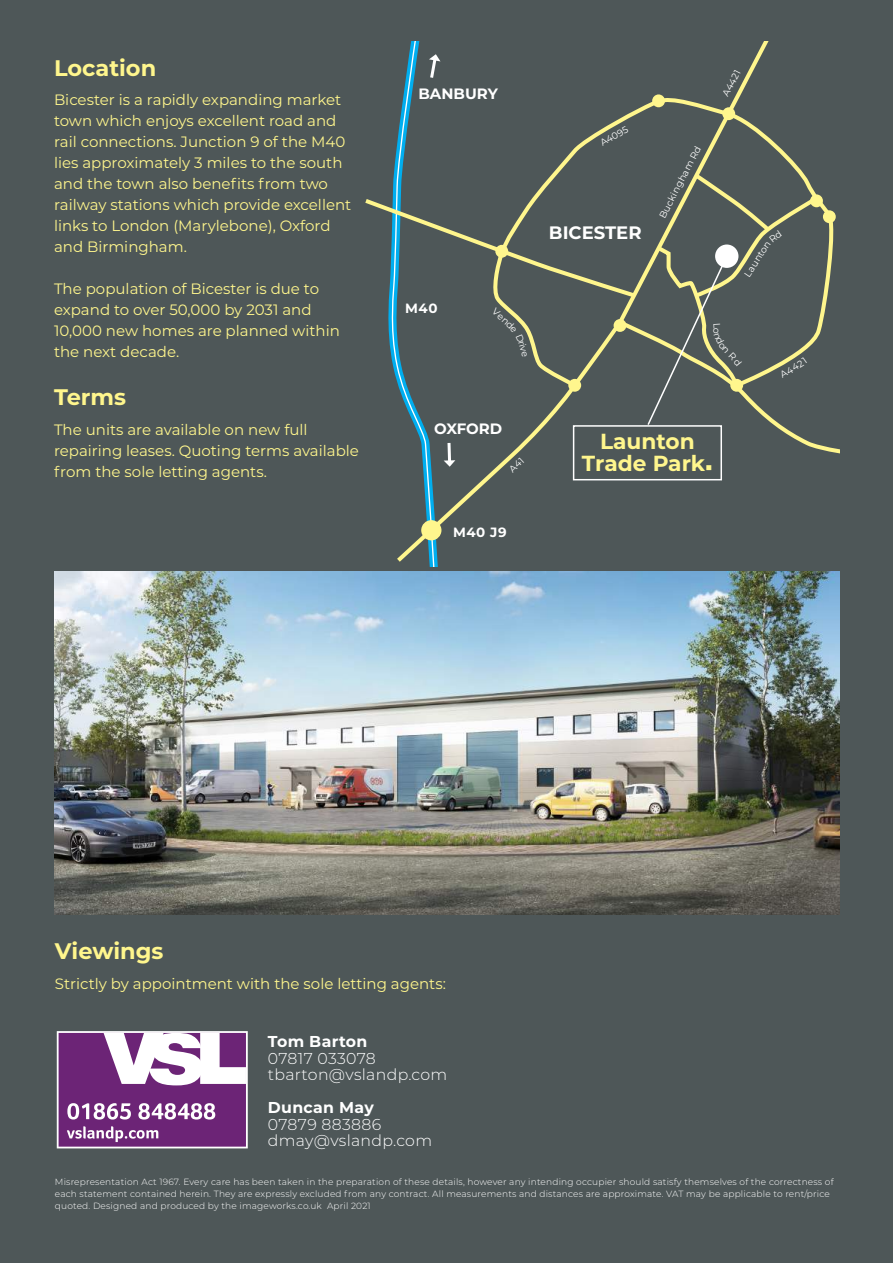
<style>
.page{position:relative;width:893px;height:1263px;background:#4e5758}
.page>*{position:absolute;margin:0;border:0;box-sizing:border-box;transform-origin:0 0}
.t1{font:700 22.5px "Montserrat";color:#fff68d}
.t2{font:700 21.75px/21.8px "Montserrat";color:#fff68d;text-align:center}
.t3{font:700 18px "Montserrat";color:#fff}
.t4{font:300 15.75px/16.5px "Montserrat";letter-spacing:.02em;color:#fff}
.t5{font:700 15.75px "Montserrat";letter-spacing:.02em;color:#fff}
.t6{font:15px/21px "Montserrat";color:#fff68d}
.t7{font:700 15px "Montserrat";color:#fff}
.t8{font:700 13.5px "Montserrat";letter-spacing:.04em;color:#fff}
.t9{font:9.45px "Montserrat";color:#fff}
.t10{font:300 9px/12px "Montserrat";letter-spacing:.02em;color:#fff}
.s1{font-size:12.75px}
</style>
<div class="page">
<img style="left:55px;top:572px;width:785px;height:343px">
<svg style="left:57px;top:1031px;width:191px;height:117px;background:#9d6da3"></svg>
<svg style="left:638px;top:162px;width:202px;height:292px"></svg>
<svg style="left:638px;top:41px;width:156px;height:287px"></svg>
<div style="left:722px;top:107px;width:13px;height:13px;background:#fff68d;border-radius:50%"></div>
<svg style="left:810px;top:194px;width:13px;height:13px"></svg>
<div style="left:823px;top:210px;width:13px;height:13px;background:#fff68d;border-radius:50%"></div>
<div style="left:652px;top:94px;width:13px;height:13px;background:#fff68d;border-radius:50%"></div>
<div style="left:573px;top:425px;width:149px;height:55px;border:2px solid #fff"></div>
<svg style="left:365px;top:41px;width:273px;height:525px"></svg>
<svg style="left:646px;top:172px;width:174px;height:255px"></svg>
<h1 class="t1" style="left:54px;top:52px;width:104px">Location</h1>
<p class="t6" style="left:54px;top:89px;width:299px">Bicester is a rapidly expanding market town which enjoys excellent road and rail connections. Junction 9 of the M40 lies approximately 3 miles to the south and the town also benefits from two railway stations which provide excellent links to London (Marylebone), Oxford and Birmingham.</p>
<p class="t6" style="left:54px;top:278px;width:287px">The population of Bicester is due to expand to over 50,000 by 2031 and<br>10,000 new homes are planned within the next decade.</p>
<h1 class="t1" style="left:54px;top:381px;width:74px">Terms</h1>
<p class="t6" style="left:54px;top:418px;width:306px">The units are available on new full repairing leases. Quoting terms available from the sole letting agents.</p>
<p class="t7" style="left:418px;top:82px;width:81px">BANBURY</p>
<p class="t8" style="left:405px;top:298px;width:34px">M40</p>
<p class="t7" style="left:434px;top:418px;width:70px">OXFORD</p>
<p class="t8" style="left:453px;top:523px;width:55px">M40 J9</p>
<p class="t3" style="left:549px;top:220px;width:94px">BICESTER</p>
<p class="t9" style="left:656px;top:215px;width:81px;rotate:-63deg">Buckingham Rd</p>
<p class="t9" style="left:719px;top:93px;width:30px;rotate:-63deg">A4421</p>
<h2 class="t2" style="left:582px;top:429px;width:132px">Launton<br>Trade Park<span class="s1">■</span></h2>
<h1 class="t1" style="left:55px;top:935px;width:110px">Viewings</h1>
<p class="t6" style="left:55px;top:972px;width:392px">Strictly by appointment with the sole letting agents:</p>
<p class="t5" style="left:268px;top:1030px;width:101px">Tom Barton</p>
<p class="t4" style="left:268px;top:1049px;width:181px">07817 033078 tbarton@vslandp.com</p>
<p class="t5" style="left:268px;top:1096px;width:108px">Duncan May</p>
<p class="t4" style="left:268px;top:1115px;width:166px">07879 883886 dmay@vslandp.com</p>
<p class="t10" style="left:55px;top:1175px;width:780px">Misrepresentation Act 1967. Every care has been taken in the preparation of these details, however any intending occupier should satisfy themselves of the correctness of each statement contained herein. They are expressly excluded from any contract. All measurements and distances are approximate. VAT may be applicable to rent/price quoted. Designed and produced by the imageworks.co.uk April 2021</p>
</div>
